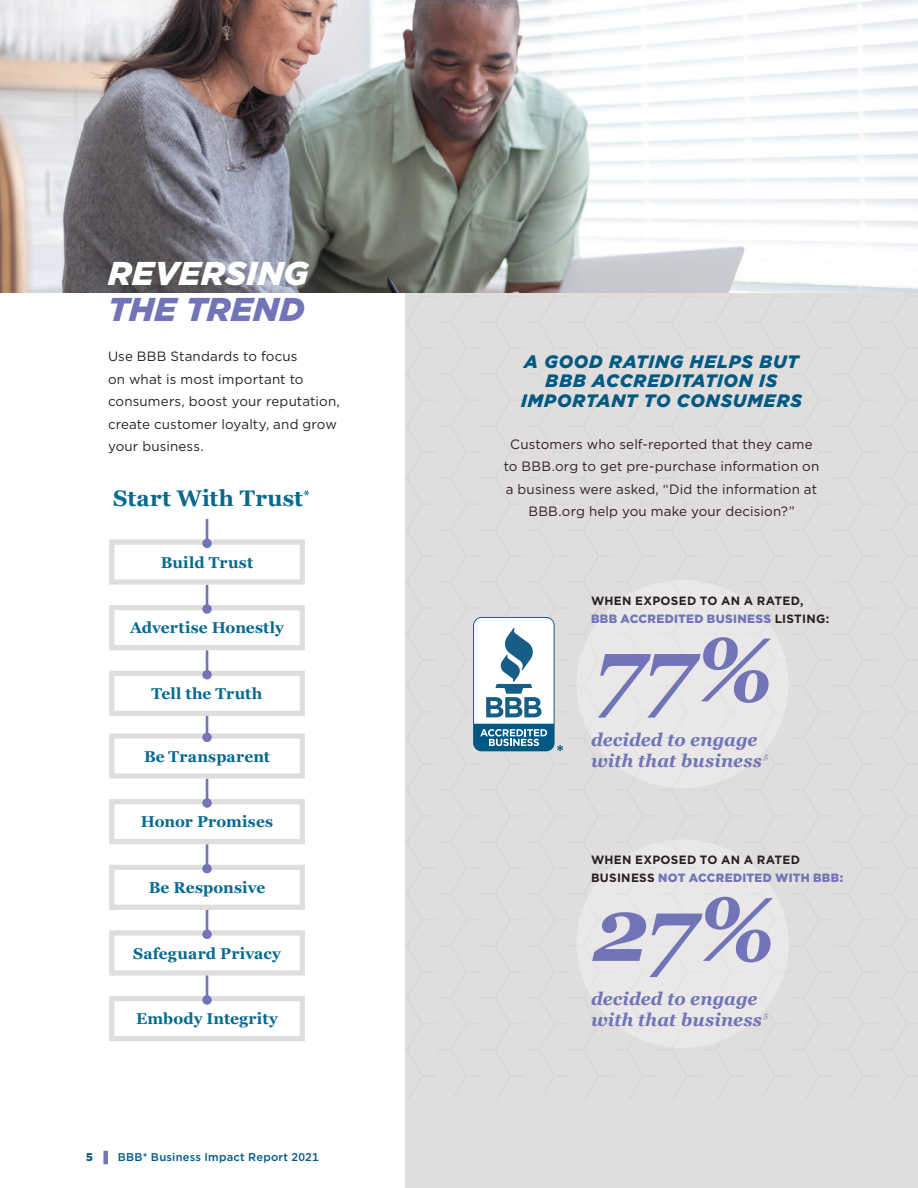
<style>
.page{position:relative;width:918px;height:1188px;background:#fff}
.page>*{position:absolute;margin:0;border:0;box-sizing:border-box;transform-origin:0 0}
.Body{font:italic 700 90px "Georgia";color:#7174b7}
.SubHdrs{font:italic 900 33px "Gotham";letter-spacing:.01em;color:#fff}
.SubHdrs-2{font:italic 900 33px "Gotham";letter-spacing:.01em;color:#7174b7}
.Body-2{font:700 22.5px "Georgia";letter-spacing:.01em;color:#056990}
.Body-3{font:italic 700 18px/21px "Georgia";color:#7174b7}
.Body-4{font:italic 900 18px/19.5px "Gotham";letter-spacing:.045em;color:#005982;text-align:center}
.Body-5{font:700 15.75px "Georgia";letter-spacing:.005em;color:#056990}
.Body-6{font:13.5px/22.5px "Gotham";letter-spacing:.01em;color:#262121;text-align:center}
.Body-7{font:700 12px/18px "Gotham";letter-spacing:.025em;color:#262121}
.t1{font:500 11.25px "Gotham";letter-spacing:.02em;color:#005982}
.t2{font:900 11.25px "Gotham";color:#005982}
.Body-8{font:italic 7.8px "Georgia";color:#7174b7}
.s1{font-weight:900;color:#7174b7}
</style>
<div class="page">
<div style="left:405px;top:0;width:513px;height:1188px;background:#e0dedd"></div>
<img style="left:0;top:0;width:918px;height:292px">
<div style="left:109px;top:930px;width:196px;height:46px;border:5px solid #e0dedd"></div>
<div style="left:202px;top:930px;width:10px;height:9px;background:#7174b7;border-radius:50%"></div>
<hr style="left:206px;top:910px;width:2px;height:23px;background:#7174b7">
<div style="left:109px;top:996px;width:196px;height:45px;border:5px solid #e0dedd"></div>
<div style="left:202px;top:995px;width:10px;height:10px;background:#7174b7;border-radius:50%"></div>
<hr style="left:206px;top:976px;width:2px;height:23px;background:#7174b7">
<div style="left:109px;top:865px;width:196px;height:45px;border:5px solid #e0dedd"></div>
<div style="left:202px;top:864px;width:10px;height:9px;background:#7174b7;border-radius:50%"></div>
<hr style="left:206px;top:844px;width:2px;height:23px;background:#7174b7">
<div style="left:109px;top:799px;width:196px;height:45px;border:5px solid #e0dedd"></div>
<div style="left:202px;top:798px;width:10px;height:10px;background:#7174b7;border-radius:50%"></div>
<hr style="left:206px;top:779px;width:2px;height:23px;background:#7174b7">
<div style="left:109px;top:733px;width:196px;height:46px;border:5px solid #e0dedd"></div>
<div style="left:202px;top:733px;width:10px;height:9px;background:#7174b7;border-radius:50%"></div>
<hr style="left:206px;top:713px;width:2px;height:23px;background:#7174b7">
<div style="left:109px;top:671px;width:196px;height:45px;border:5px solid #e0dedd"></div>
<div style="left:202px;top:670px;width:10px;height:9px;background:#7174b7;border-radius:50%"></div>
<hr style="left:206px;top:650px;width:2px;height:23px;background:#7174b7">
<div style="left:109px;top:605px;width:196px;height:45px;border:5px solid #e0dedd"></div>
<div style="left:202px;top:604px;width:10px;height:10px;background:#7174b7;border-radius:50%"></div>
<hr style="left:206px;top:585px;width:2px;height:23px;background:#7174b7">
<div style="left:109px;top:539px;width:196px;height:46px;border:5px solid #e0dedd"></div>
<div style="left:202px;top:539px;width:10px;height:9px;background:#7174b7;border-radius:50%"></div>
<hr style="left:206px;top:519px;width:2px;height:23px;background:#7174b7">
<div style="left:577px;top:580px;width:212px;height:208px;background:#e5e6e6;border-radius:50%"></div>
<div style="left:577px;top:839px;width:212px;height:209px;background:#e5e6e6;border-radius:50%"></div>
<svg style="left:473px;top:617px;width:90px;height:134px;background:#a7c3d0"></svg>
<div style="left:103px;top:1151px;width:5px;height:13px;background:#7174b7"></div>
<p class="SubHdrs" style="left:108px;top:250px;width:202px">REVERSING</p>
<p class="SubHdrs-2" style="left:108px;top:286px;width:198px">THE TREND</p>
<p class="Body-6" style="left:108px;top:345px;width:233px;text-align:left">Use BBB Standards to focus<br>on what is most important to consumers, boost your reputation, create customer loyalty, and grow your business.</p>
<p class="Body-2" style="left:113px;top:482px;width:199px">Start With Trust<sup>*</sup></p>
<p class="Body-5" style="left:161px;top:550px;width:94px">Build Trust</p>
<p class="Body-5" style="left:130px;top:616px;width:155px">Advertise Honestly</p>
<p class="Body-5" style="left:152px;top:682px;width:112px">Tell the Truth</p>
<p class="Body-5" style="left:144px;top:744px;width:128px">Be Transparent</p>
<p class="Body-5" style="left:141px;top:810px;width:134px">Honor Promises</p>
<p class="Body-5" style="left:149px;top:876px;width:118px">Be Responsive</p>
<p class="Body-5" style="left:133px;top:941px;width:149px">Safeguard Privacy</p>
<p class="Body-5" style="left:136px;top:1007px;width:143px">Embody Integrity</p>
<p class="t2" style="left:86px;top:1150px;width:8px">5</p>
<p class="t1" style="left:118px;top:1150px;width:203px">BBB* Business Impact Report 2021</p>
<p class="Body-4" style="left:521px;top:352px;width:282px">A GOOD RATING HELPS BUT<br>BBB ACCREDITATION IS<br>IMPORTANT TO CONSUMERS</p>
<p class="Body-6" style="left:504px;top:432px;width:317px">Customers who self-reported that they came to BBB.org to get pre-purchase information on a business were asked, “Did the information at BBB.org help you make your decision?”</p>
<p class="Body-7" style="left:591px;top:591px;width:240px">WHEN EXPOSED TO AN A RATED,<br><span class="s1">BBB ACCREDITED BUSINESS</span> LISTING:</p>
<p class="Body" style="left:595px;top:603px;width:180px">77%</p>
<p class="Body-3" style="left:591px;top:728px;width:172px">decided to engage with that business</p>
<p class="Body-8" style="left:764px;top:751px;width:6px">5</p>
<p class="Body-7" style="left:591px;top:851px;width:254px">WHEN EXPOSED TO AN A RATED<br>BUSINESS <span class="s1">NOT ACCREDITED WITH BBB:</span></p>
<p class="Body" style="left:593px;top:863px;width:184px">27%</p>
<p class="Body-3" style="left:591px;top:988px;width:172px">decided to engage with that business</p>
<p class="Body-8" style="left:764px;top:1010px;width:6px">5</p>
</div>
